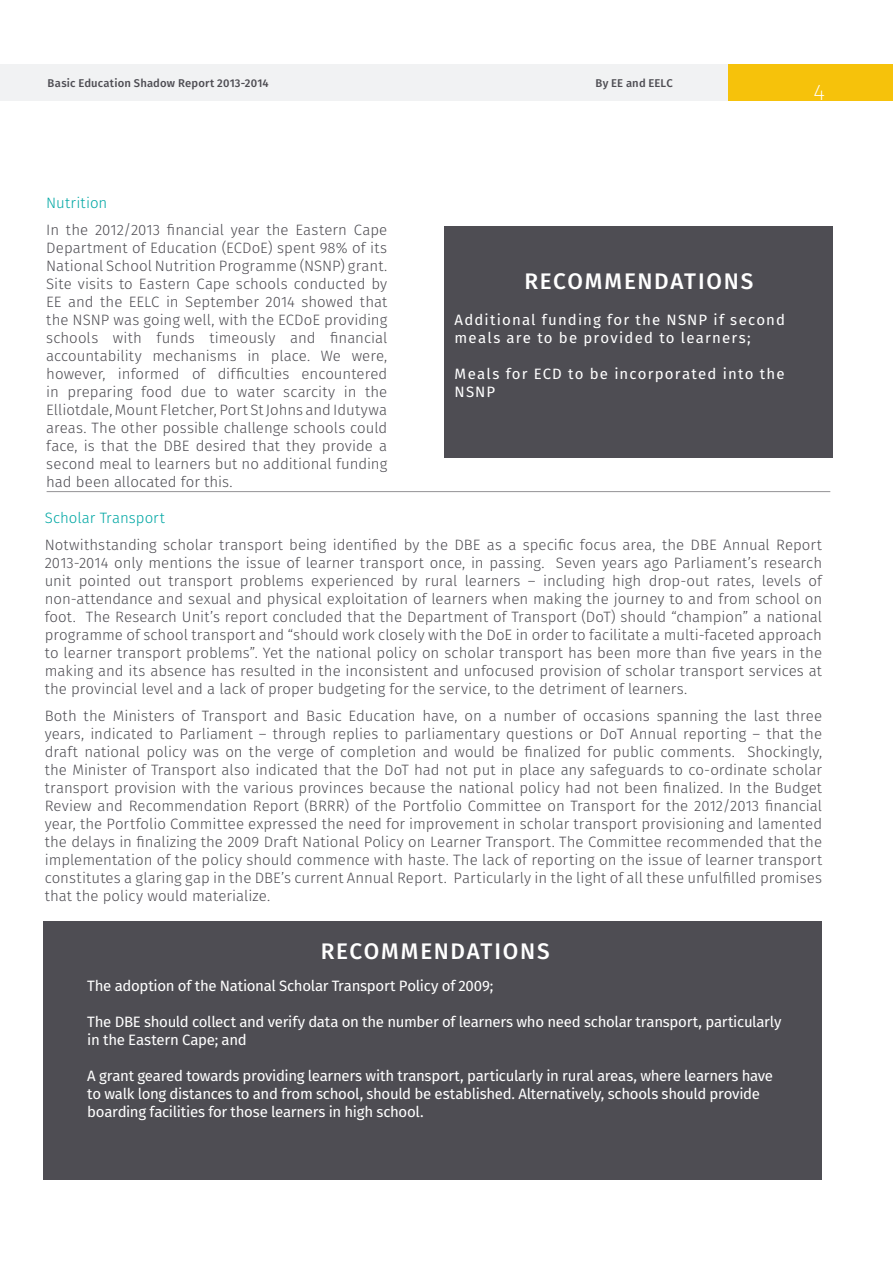
<style>
.page{position:relative;width:893px;height:1263px;background:#fff}
.page>*{position:absolute;margin:0;border:0;box-sizing:border-box;transform-origin:0 0}
.t1{font:500 22.5px "Fira Sans";color:#fff}
.t2{font:200 22.5px "Fira Sans";color:#fff}
.t3{font:300 15px/18px "Fira Sans";color:#4e4d53;text-align:justify}
.t4{font:15px/18px "Fira Sans";letter-spacing:-.02em;color:#fff}
.t5{font:15px/18px "Fira Sans";letter-spacing:.075em;color:#fff}
.t6{font:15px/18px "Fira Sans";letter-spacing:.08em;color:#fff}
.t7{font:300 15px "Fira Sans";letter-spacing:.005em;color:#00a7a4}
.t8{font:500 11.25px "Fira Sans";letter-spacing:.015em;color:#4e4d53}
</style>
<div class="page">
<hr style="left:47px;top:491px;width:783px;height:1px;background:#939296">
<div style="left:444px;top:226px;width:389px;height:232px;background:#4e4d53"></div>
<div style="left:0;top:64px;width:759px;height:36px;background:#f1f2f3"></div>
<div style="left:728px;top:64px;width:165px;height:36px;background:#f6c20b"></div>
<div style="left:44px;top:921px;width:778px;height:258px;background:#4e4d53"></div>
<p class="t8" style="left:48px;top:75px;width:222px">BASIC EDUCATION SHADOW REPORT 2013-2014</p>
<p class="t8" style="left:595px;top:75px;width:79px">BY EE AND EELC</p>
<h1 class="t2" style="left:813px;top:77px;width:13px">4</h1>
<p class="t7" style="left:46px;top:193px;width:63px">Nutrition</p>
<p class="t3" style="left:46px;top:221px;width:343px">In the 2012/2013 financial year the Eastern Cape Department of Education (ECDoE) spent 98% of its National School Nutrition Programme (NSNP) grant.<br>Site visits to Eastern Cape schools conducted by EE and the EELC in September 2014 showed that the NSNP was going well, with the ECDoE providing schools with funds timeously and financial accountability mechanisms in place. We were, however, informed of difficulties encountered in preparing food due to water scarcity in the Elliotdale, Mount Fletcher, Port St Johns and Idutywa areas. The other possible challenge schools could face, is that the DBE desired that they provide a second meal to learners but no additional funding had been allocated for this.</p>
<p class="t7" style="left:45px;top:508px;width:122px">Scholar Transport</p>
<p class="t3" style="left:45px;top:536px;width:779px">Notwithstanding scholar transport being identified by the DBE as a specific focus area, the DBE Annual Report 2013-2014 only mentions the issue of learner transport once, in passing. Seven years ago Parliament’s research unit pointed out transport problems experienced by rural learners – including high drop-out rates, levels of non-attendance and sexual and physical exploitation of learners when making the journey to and from school on foot. The Research Unit’s report concluded that the Department of Transport (DoT) should “champion” a national programme of school transport and “should work closely with the DoE in order to facilitate a multi-faceted approach to learner transport problems”. Yet the national policy on scholar transport has been more than five years in the making and its absence has resulted in the inconsistent and unfocused provision of scholar transport services at the provincial level and a lack of proper budgeting for the service, to the detriment of learners.</p>
<p class="t3" style="left:45px;top:707px;width:779px">Both the Ministers of Transport and Basic Education have, on a number of occasions spanning the last three years, indicated to Parliament – through replies to parliamentary questions or DoT Annual reporting – that the draft national policy was on the verge of completion and would be finalized for public comments. Shockingly, the Minister of Transport also indicated that the DoT had not put in place any safeguards to co-ordinate scholar transport provision with the various provinces because the national policy had not been finalized. In the Budget Review and Recommendation Report (BRRR) of the Portfolio Committee on Transport for the 2012/2013 financial year, the Portfolio Committee expressed the need for improvement in scholar transport provisioning and lamented the delays in finalizing the 2009 Draft National Policy on Learner Transport. The Committee recommended that the implementation of the policy should commence with haste. The lack of reporting on the issue of learner transport constitutes a glaring gap in the DBE’s current Annual Report. Particularly in the light of all these unfulfilled promises that the policy would materialize.</p>
<h1 class="t1" style="left:524px;top:266px;width:15px">REC</h1>
<h1 class="t1" style="left:567px;top:266px;width:171px">OMMEN DATIONS</h1>
<p class="t5" style="left:455px;top:311px;width:332px">Additional funding for the NSNP if second meals are to be provided to learners;</p>
<p class="t6" style="left:455px;top:365px;width:332px">Meals for ECD to be incorporated into the<br>NSNP</p>
<h1 class="t1" style="left:321px;top:935px;width:214px">RECOMMEN DATIONS</h1>
<p class="t4" style="left:87px;top:977px;width:407px">The adoption of the National Scholar Transport Policy of 2009;</p>
<p class="t4" style="left:87px;top:1013px;width:696px">The DBE should collect and verify data on the number of learners who need scholar transport, particularly in the Eastern Cape; and</p>
<p class="t4" style="left:87px;top:1067px;width:687px">A grant geared towards providing learners with transport, particularly in rural areas, where learners have to walk long distances to and from school, should be established. Alternatively, schools should provide boarding facilities for those learners in high school.</p>
</div>
